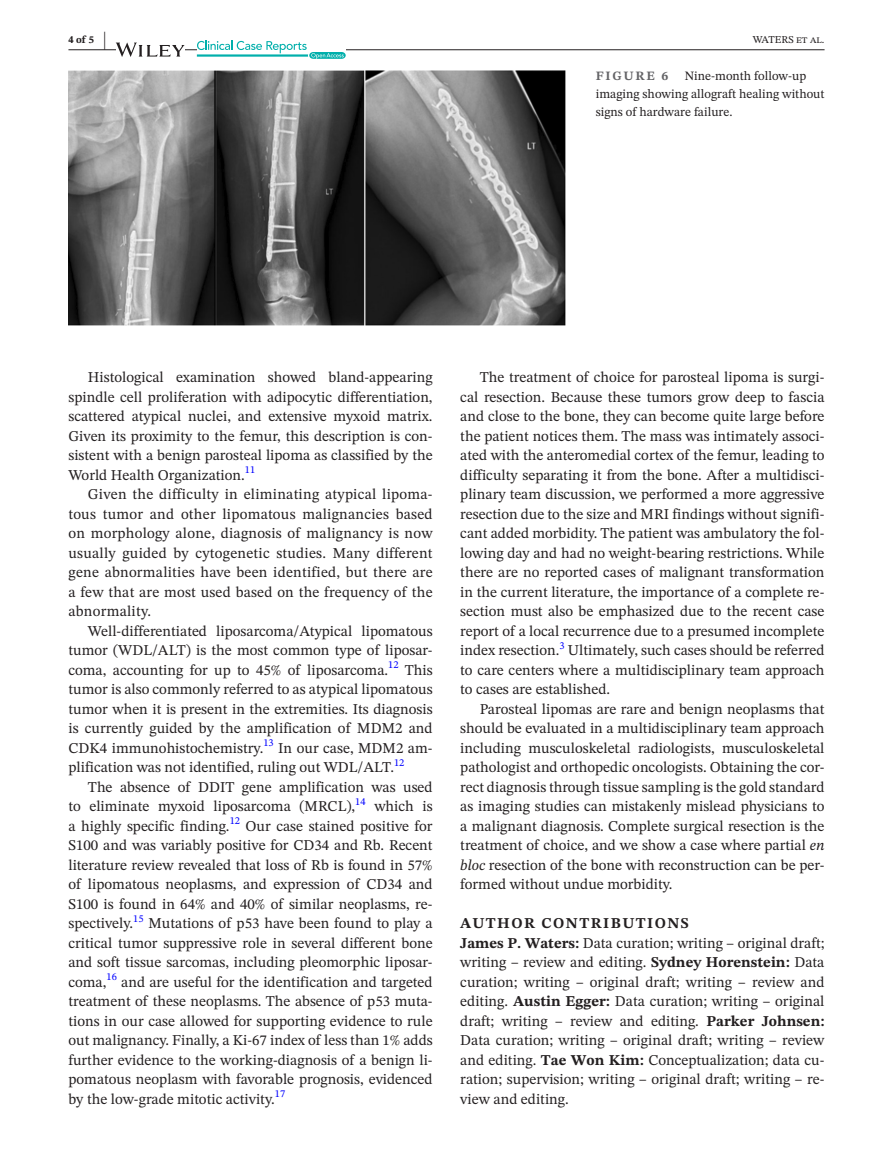
<style>
.page{position:relative;width:893px;height:1174px;background:#fff}
.page>*{position:absolute;margin:0;border:0;box-sizing:border-box;transform-origin:0 0}
.t1{font:15px/19.5px "STIX Two Text";color:#231f20;text-align:justify}
.t2{font:12.75px/18px "STIX Two Text";color:#231f20}
.t3{font:700 12.75px "STIX Two Text";letter-spacing:.14em;color:#636366}
.t4{font:10.5px "STIX Two Text";color:#00f}
.t5{font:10.5px "STIX Two Text";color:#231f20}
.t6{font:700 10.5px "STIX Two Text";color:#231f20}
.s1{font-size:21px}
.s2{font-style:italic}
.s3{font-weight:700}
</style>
<div class="page">
<hr style="left:68px;top:49px;width:756px;height:1px;background:#231f20">
<svg style="left:116px;top:43px;width:69px;height:14px"></svg>
<svg style="left:197px;top:41px;width:149px;height:18px"></svg>
<img style="left:68px;top:70px;width:498px;height:255px">
<p class="t6" style="left:68px;top:32px;width:39px">4 of 5 <span class="s1">|</span></p>
<p class="t5" style="left:753px;top:32px;width:73px">WATERS et al.</p>
<p class="t2" style="left:596px;top:66px;width:230px;text-indent:89px">Nine-month follow-up imaging showing allograft healing without signs of hardware failure.</p>
<p class="t3" style="left:596px;top:66px;width:74px">FIGURE 6</p>
<p class="t1" style="left:68px;top:367px;width:366px;text-indent:19px">Histological examination showed bland-appearing spindle cell proliferation with adipocytic differentiation, scattered atypical nuclei, and extensive myxoid matrix.<br>Given its proximity to the femur, this description is con&shy;sistent with a benign parosteal lipoma as classified by the World Health Organization.</p>
<p class="t4" style="left:245px;top:462px;width:12px">11</p>
<p class="t1" style="left:68px;top:484px;width:366px;text-indent:20px">Given the difficulty in eliminating atypical lipoma&shy;tous tumor and other lipomatous malignancies based on morphology alone, diagnosis of malignancy is now usually guided by cytogenetic studies. Many different gene abnormalities have been identified, but there are a few that are most used based on the frequency of the abnormality.</p>
<p class="t1" style="left:68px;top:621px;width:366px;text-indent:20px">Well-differentiated liposarcoma/Atypical lipomatous tumor (WDL/ALT) is the most common type of liposar&shy;coma, accounting for up to 45% of liposarcoma.</p>
<p class="t4" style="left:388px;top:657px;width:12px">12</p>
<p class="t1" style="left:68px;top:660px;width:366px;text-indent:336px">This tumor is also commonly referred to as atypical lipomatous tumor when it is present in the extremities. Its diagnosis is currently guided by the amplification of MDM2 and CDK4 immunohistochemistry.</p>
<p class="t4" style="left:263px;top:735px;width:12px">13</p>
<p class="t1" style="left:68px;top:738px;width:366px;text-indent:210px">In our case, MDM2 am&shy;plification was not identified, ruling out WDL/ALT.</p>
<p class="t4" style="left:394px;top:754px;width:12px">12</p>
<p class="t1" style="left:68px;top:777px;width:366px;text-indent:20px">The absence of DDIT gene amplification was used to eliminate myxoid liposarcoma (MRCL),</p>
<p class="t4" style="left:355px;top:793px;width:12px">14</p>
<p class="t1" style="left:374px;top:796px;width:60px">which is</p>
<p class="t1" style="left:68px;top:816px;width:163px">a highly specific finding.</p>
<p class="t4" style="left:230px;top:813px;width:12px">12</p>
<p class="t1" style="left:68px;top:816px;width:366px;text-indent:177px">Our case stained positive for S100 and was variably positive for CD34 and Rb. Recent literature review revealed that loss of Rb is found in 57% of lipomatous neoplasms, and expression of CD34 and S100 is found in 64% and 40% of similar neoplasms, re&shy;spectively.</p>
<p class="t4" style="left:133px;top:910px;width:12px">15</p>
<p class="t1" style="left:68px;top:913px;width:366px;text-indent:80px">Mutations of p53 have been found to play a critical tumor suppressive role in several different bone and soft tissue sarcomas, including pleomorphic liposar&shy;coma,</p>
<p class="t4" style="left:107px;top:969px;width:12px">16</p>
<p class="t1" style="left:68px;top:972px;width:366px;text-indent:53px">and are useful for the identification and targeted treatment of these neoplasms. The absence of p53 muta&shy;tions in our case allowed for supporting evidence to rule out malignancy. Finally, a Ki-67 index of less than 1% adds further evidence to the working-diagnosis of a benign li&shy;pomatous neoplasm with favorable prognosis, evidenced by the low-grade mitotic activity.</p>
<p class="t4" style="left:275px;top:1086px;width:12px">17</p>
<p class="t1" style="left:460px;top:367px;width:366px;text-indent:20px">The treatment of choice for parosteal lipoma is surgi&shy;cal resection. Because these tumors grow deep to fascia and close to the bone, they can become quite large before the patient notices them. The mass was intimately associ&shy;ated with the anteromedial cortex of the femur, leading to difficulty separating it from the bone. After a multidisci&shy;plinary team discussion, we performed a more aggressive resection due to the size and MRI findings without signifi&shy;cant added morbidity. The patient was ambulatory the fol&shy;lowing day and had no weight-bearing restrictions. While there are no reported cases of malignant transformation in the current literature, the importance of a complete re&shy;section must also be emphasized due to the recent case report of a local recurrence due to a presumed incomplete index resection.</p>
<p class="t4" style="left:560px;top:637px;width:7px">3</p>
<p class="t1" style="left:460px;top:640px;width:366px;text-indent:108px">Ultimately, such cases should be referred to care centers where a multidisciplinary team approach to cases are established.</p>
<p class="t1" style="left:460px;top:699px;width:366px;text-indent:20px">Parosteal lipomas are rare and benign neoplasms that should be evaluated in a multidisciplinary team approach including musculoskeletal radiologists, musculoskeletal pathologist and orthopedic oncologists. Obtaining the cor&shy;rect diagnosis through tissue sampling is the gold standard as imaging studies can mistakenly mislead physicians to a malignant diagnosis. Complete surgical resection is the treatment of choice, and we show a case where partial <span class="s2">en bloc</span> resection of the bone with reconstruction can be per&shy;formed without undue morbidity.</p>
<p class="t1" style="left:460px;top:913px;width:366px;text-align:left"><span class="s3">AUTHOR CONTRIBUTIONS<br>James P. Waters:</span> Data curation; writing – original draft; writing – review and editing. <span class="s3">Sydney Horenstein:</span> Data curation; writing – original draft; writing – review and editing. <span class="s3">Austin Egger:</span> Data curation; writing – original draft; writing – review and editing. <span class="s3">Parker Johnsen:<br></span>Data curation; writing – original draft; writing – review and editing. <span class="s3">Tae Won Kim:</span> Conceptualization; data cu&shy;ration; supervision; writing – original draft; writing – re&shy;view and editing.</p>
</div>
